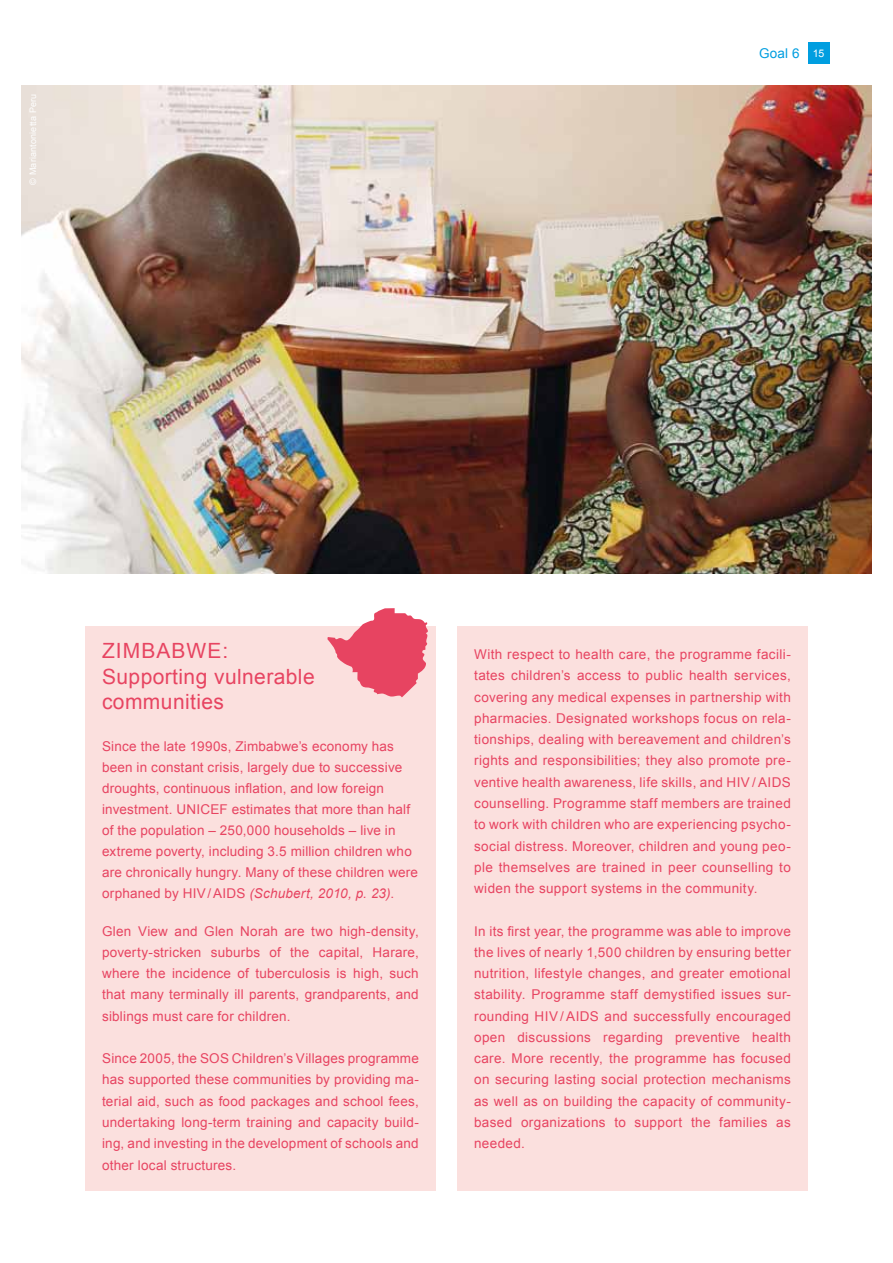
<style>
.page{position:relative;width:893px;height:1263px;background:#fff}
.page>*{position:absolute;margin:0;border:0;box-sizing:border-box;transform-origin:0 0}
.t1{font:21px/25.2px "Arial";color:#e74461}
.t2{font:13.5px/21.3px "Arial";letter-spacing:.02em;color:#e74461;text-align:justify}
.t3{font:italic 13.5px "Arial";letter-spacing:.015em;color:#e74461}
.t4{font:13.5px "Arial";color:#009ee0}
.t5{font:9px "Arial";color:#fff}
.s1{font-size:10.5px;color:#fff}
.s2{font-style:normal}
</style>
<div class="page">
<div style="left:85px;top:626px;width:351px;height:565px;background:#fbe0de"></div>
<div style="left:457px;top:626px;width:351px;height:565px;background:#fbe0de"></div>
<img style="left:21px;top:85px;width:851px;height:488px">
<svg style="left:327px;top:608px;width:101px;height:89px"></svg>
<div style="left:808px;top:43px;width:21px;height:21px;background:#009ee0"></div>
<p class="t5" style="left:27px;top:185px;width:92px;rotate:-90deg">© Mariantonietta Peru</p>
<p class="t4" style="left:759px;top:44px;width:67px">Goal 6 <span class="s1">15</span></p>
<h1 class="t1" style="left:102px;top:639px;width:15px">ZIMBAB</h1>
<h1 class="t1" style="left:102px;top:639px;width:214px;text-indent:84px">WE:<br>Supporting vulnerable communities</h1>
<p class="t2" style="left:102px;top:736px;width:302px;text-align:left">Since the late 1990s, Zimbabwe’s economy has been in constant crisis, largely due to successive droughts, continuous inflation, and low foreign investment. UNICEF</p>
<p class="t2" style="left:102px;top:799px;width:318px;text-align:left;text-indent:130px">estimates that more than half of the population – 250,000 households – live in extreme poverty, including 3.5 million children who are chronically hungry. Many of these children were orphaned by HIV / AIDS</p>
<p class="t3" style="left:249px;top:884px;width:146px">(Schubert, 2010, p. 23)<span class="s2">.</span></p>
<p class="t2" style="left:102px;top:920px;width:318px">Glen View and Glen Norah are two high-density, poverty-stricken suburbs of the capital, Harare, where the incidence of tuberculosis is high, such that many terminally ill parents, grandparents, and siblings must care for children.</p>
<p class="t2" style="left:102px;top:1048px;width:109px">Since 2005, the SOS</p>
<p class="t2" style="left:102px;top:1048px;width:318px;text-indent:130px">Children’s Villages programme has supported these communities by providing ma&shy;terial aid, such as food packages and school fees, undertaking long-term training and capacity build&shy;ing, and investing in the development of schools and other local structures.</p>
<p class="t2" style="left:474px;top:644px;width:318px;text-align:left">With respect to health care, the programme facili&shy;tates children’s access to public health services, covering any medical expenses in partnership with pharmacies. Designated workshops focus on rela&shy;tionships, dealing with bereavement and children’s rights and responsibilities; they also promote pre&shy;ventive health awareness, life skills, and HIV / AIDS counselling. Programme staff members are trained to work with children who are experiencing psycho&shy;social distress. -Moreover, children and young peo&shy;ple themselves are trained in peer counselling to widen the support systems in the community.</p>
<p class="t2" style="left:474px;top:920px;width:318px">In its first year, the programme was able to improve the lives of nearly 1,500 children by ensuring better nutrition, lifestyle changes, and greater emotional stability. Programme staff demystified issues sur&shy;rounding HIV / AIDS</p>
<p class="t2" style="left:474px;top:1005px;width:318px;text-indent:130px">and successfully encouraged open discussions regarding preventive health care. M ore recently, the programme has focused on securing lasting social protection mechanisms as well as on building the capacity of community&shy;based organizations to support the families as needed.</p>
</div>
